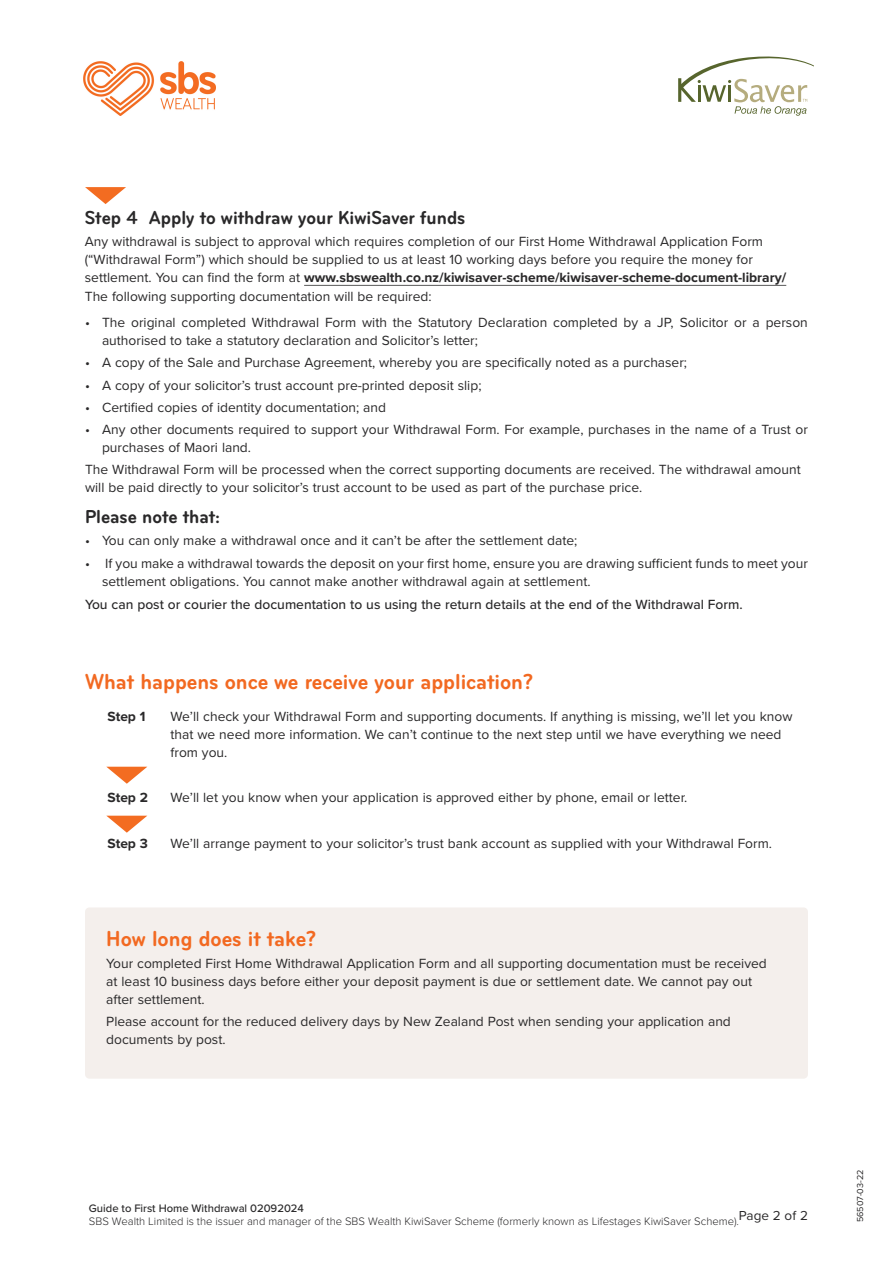
<style>
.page{position:relative;width:893px;height:1263px;background:#fff}
.page>*{position:absolute;margin:0;border:0;box-sizing:border-box;transform-origin:0 0}
.t1{font:700 22.5px "Bryant Condensed";color:#f26921}
.t2{font:700 19.5px "Bryant Condensed";color:#292829}
.t3{font:13.8px/18px "Proxima Nova";color:#292829}
.t4{font:500 13.8px "Proxima Nova";color:#292829}
.t5{font:700 13.8px "Proxima Nova";color:#292829}
.t6{font:13.5px "Proxima Nova";color:#292829}
.t7{font:300 11.25px "Proxima Nova";color:#292829}
.t8{font:500 11.25px "Proxima Nova";color:#292829}
.t9{font:9px "Proxima Nova";color:#292829}
.s1{font-weight:700}
</style>
<div class="page">
<svg style="left:678px;top:56px;width:136px;height:60px"></svg>
<div style="left:85px;top:907px;width:723px;height:172px;background:#f4efec;border-radius:4px"></div>
<svg style="left:85px;top:187px;width:41px;height:17px"></svg>
<hr style="left:304px;top:285px;width:482px;height:1px;background:#292829">
<svg style="left:106px;top:767px;width:41px;height:17px"></svg>
<svg style="left:107px;top:816px;width:40px;height:17px"></svg>
<img style="left:83px;top:62px;width:132px;height:54px">
<h2 class="t2" style="left:85px;top:206px;width:382px">Step 4 Apply to withdraw your KiwiSaver funds</h2>
<p class="t3" style="left:85px;top:232px;width:703px">Any withdrawal is subject to approval which requires completion of our First Home Withdrawal Application Form (“Withdrawal Form”) which should be supplied to us at least 10 working days before you require the money for settlement. You can find the form at <span class="s1">www.sbswealth.co.nz/kiwisaver-scheme/kiwisaver-scheme-document-library/ </span>The following supporting documentation will be required:</p>
<p class="t3" style="left:102px;top:313px;width:707px;text-indent:-17px">• The original completed Withdrawal Form with the Statutory Declaration completed by a JP, Solicitor or a person authorised to take a statutory declaration and Solicitor’s letter;</p>
<p class="t3" style="left:85px;top:353px;width:604px">• A copy of the Sale and Purchase Agreement, whereby you are specifically noted as a purchaser;</p>
<p class="t3" style="left:85px;top:375px;width:398px">• A copy of your solicitor’s trust account pre-printed deposit slip;</p>
<p class="t3" style="left:85px;top:398px;width:303px">• Certified copies of identity documentation; and</p>
<p class="t3" style="left:102px;top:420px;width:707px;text-indent:-17px">• Any other documents required to support your Withdrawal Form. For example, purchases in the name of a Trust or purchases of Maori land.</p>
<p class="t3" style="left:85px;top:460px;width:717px">The Withdrawal Form will be processed when the correct supporting documents are received. The withdrawal amount will be paid directly to your solicitor’s trust account to be used as part of the purchase price.</p>
<h2 class="t2" style="left:85px;top:505px;width:137px">Please note that:</h2>
<p class="t3" style="left:85px;top:531px;width:494px">• You can only make a withdrawal once and it can’t be after the settlement date;</p>
<p class="t3" style="left:102px;top:554px;width:707px;text-indent:-17px">• If you make a withdrawal towards the deposit on your first home, ensure you are drawing sufficient funds to meet your settlement obligations. You cannot make another withdrawal again at settlement.</p>
<p class="t4" style="left:85px;top:595px;width:659px">You can post or courier the documentation to us using the return details at the end of the Withdrawal Form.</p>
<h1 class="t1" style="left:85px;top:668px;width:450px">What happens once we receive your application?</h1>
<p class="t5" style="left:108px;top:706px;width:40px">Step 1</p>
<p class="t3" style="left:171px;top:707px;width:623px">We’ll check your Withdrawal Form and supporting documents. If anything is missing, we’ll let you know that we need more information. We can’t continue to the next step until we have everything we need from you.</p>
<p class="t5" style="left:108px;top:787px;width:42px">Step 2</p>
<p class="t3" style="left:171px;top:787px;width:518px">We’ll let you know when your application is approved either by phone, email or letter.</p>
<p class="t5" style="left:108px;top:833px;width:42px">Step 3</p>
<p class="t3" style="left:171px;top:833px;width:603px">We’ll arrange payment to your solicitor’s trust bank account as supplied with your Withdrawal Form.</p>
<h1 class="t1" style="left:106px;top:924px;width:211px">How long does it take?</h1>
<p class="t3" style="left:106px;top:954px;width:662px">Your completed First Home Withdrawal Application Form and all supporting documentation must be received at least 10 business days before either your deposit payment is due or settlement date. We cannot pay out after settlement.</p>
<p class="t3" style="left:106px;top:1012px;width:626px">Please account for the reduced delivery days by New Zealand Post when sending your application and documents by post.</p>
<p class="t8" style="left:89px;top:1199px;width:217px">Guide to First Home Withdrawal 02092024</p>
<p class="t7" style="left:89px;top:1212px;width:652px">SBS Wealth Limited is the issuer and manager of the SBS Wealth KiwiSaver Scheme (formerly known as Lifestages KiwiSaver Scheme).</p>
<p class="t6" style="left:739px;top:1205px;width:71px">Page 2 of 2</p>
<p class="t9" style="left:853px;top:1222px;width:54px;rotate:-90deg">56507-03-22</p>
</div>
